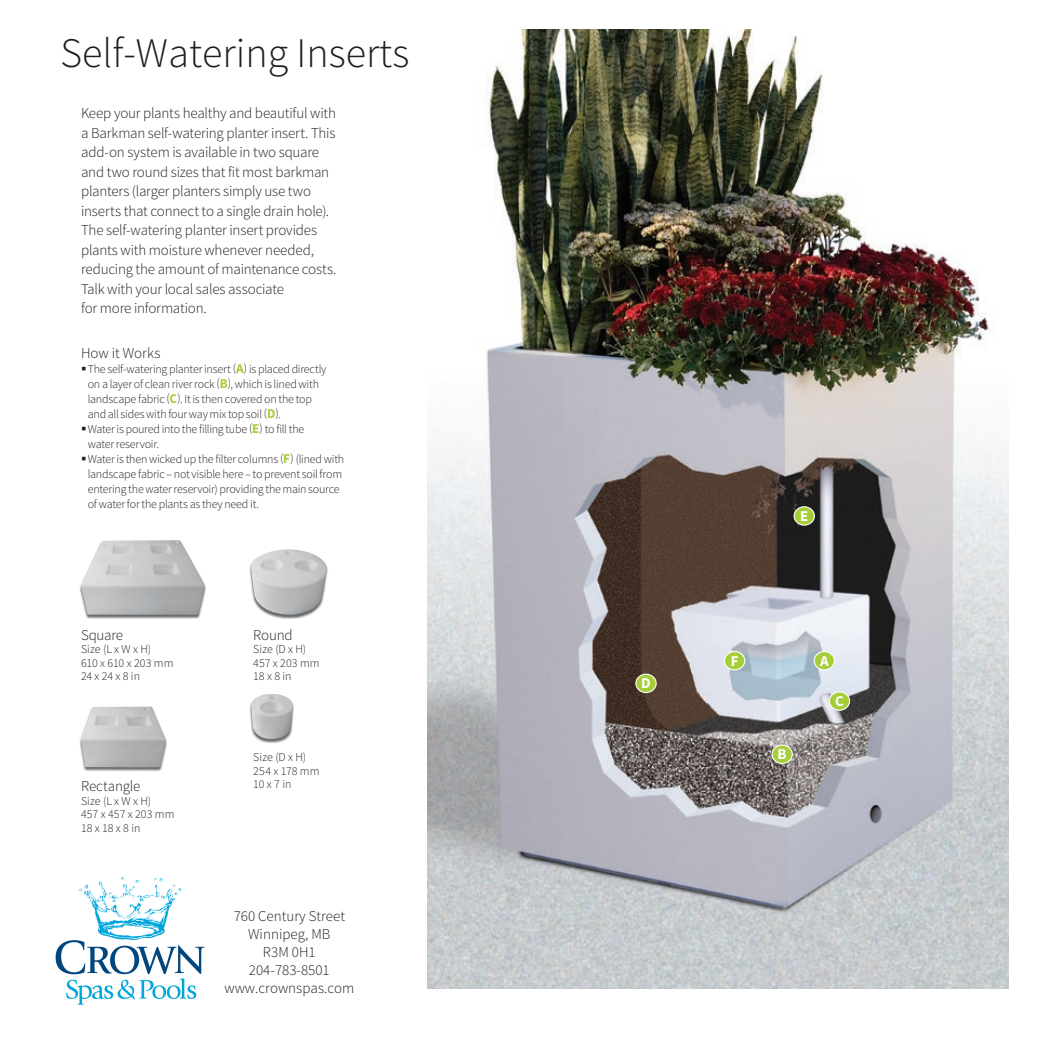
<style>
.page{position:relative;width:1040px;height:1040px;background:#fff}
.page>*{position:absolute;margin:0;border:0;box-sizing:border-box;transform-origin:0 0}
.t1{font:300 42px "Source Sans Pro";color:#221e1f}
.t2{font:300 15px/19.5px "Source Sans Pro";letter-spacing:-.015em;color:#231f20}
.t3{font:300 15px/18px "Source Sans Pro";color:#221e1f;text-align:center}
.Key_Letter{font:700 15px "Source Sans Pro";color:#fff}
.Size{font:300 12px/15px "Source Sans Pro";letter-spacing:-.02em;color:#231f20}
.Size-2{font:300 12px/13.5px "Source Sans Pro";letter-spacing:.005em;color:#231f20}
.s1{font-weight:700;font-size:13.5px;color:#a6ce39}
</style>
<div class="page">
<img style="left:427px;top:29px;width:581px;height:959px">
<div style="left:794px;top:507px;width:20px;height:18px;background:#a6ce39;border-radius:50%"></div>
<div style="left:793px;top:506px;width:22px;height:19px;border:1px solid #fff;border-radius:50%"></div>
<div style="left:636px;top:674px;width:20px;height:18px;background:#a6ce39;border-radius:50%"></div>
<div style="left:635px;top:673px;width:21px;height:20px;border:1px solid #fff;border-radius:50%"></div>
<div style="left:724px;top:651px;width:20px;height:19px;background:#a6ce39;border-radius:50%"></div>
<div style="left:724px;top:651px;width:21px;height:19px;border:1px solid #fff;border-radius:50%"></div>
<div style="left:814px;top:651px;width:20px;height:19px;background:#a6ce39;border-radius:50%"></div>
<div style="left:813px;top:651px;width:22px;height:19px;border:1px solid #fff;border-radius:50%"></div>
<div style="left:829px;top:692px;width:20px;height:18px;background:#a6ce39;border-radius:50%"></div>
<div style="left:828px;top:691px;width:22px;height:19px;border:1px solid #fff;border-radius:50%"></div>
<div style="left:772px;top:745px;width:20px;height:18px;background:#a6ce39;border-radius:50%"></div>
<div style="left:771px;top:744px;width:21px;height:20px;border:1px solid #fff;border-radius:50%"></div>
<div style="left:249px;top:549px;width:79px;height:70px;background:#01060e;opacity:.6"></div>
<img style="left:251px;top:549px;width:77px;height:65px">
<div style="left:249px;top:694px;width:45px;height:49px;background:#01060e;opacity:.6"></div>
<img style="left:251px;top:694px;width:42px;height:45px">
<div style="left:79px;top:706px;width:88px;height:65px;background:#01060e;opacity:.6"></div>
<img style="left:81px;top:706px;width:85px;height:61px">
<div style="left:79px;top:540px;width:127px;height:78px;background:#01060e;opacity:.6"></div>
<img style="left:81px;top:540px;width:124px;height:74px">
<img style="left:55px;top:877px;width:150px;height:128px">
<h1 class="t1" style="left:60px;top:28px;width:350px">Self-Watering Inserts</h1>
<p class="t2" style="left:81px;top:103px;width:257px">Keep your plants healthy and beautiful with a Barkman self-watering planter insert. This add-on system is available in two square and two round sizes that fit most barkman planters (larger planters simply use two inserts that connect to a single drain hole).<br>The self-watering planter insert provides plants with moisture whenever needed, reducing the amount of maintenance costs.<br>Talk with your local sales associate<br>for more information.</p>
<p class="t2" style="left:81px;top:343px;width:81px">How it Works</p>
<p class="Size" style="left:88px;top:362px;width:240px">The self-watering planter insert (<span class="s1">A</span>) is placed directly on a layer of clean river rock (<span class="s1">B</span>), which is lined with landscape fabric (<span class="s1">C</span>). It is then covered on the top and all sides with four way mix top soil (<span class="s1">D</span>).</p>
<p class="Size" style="left:88px;top:421px;width:218px">Water is poured into the filling tube (<span class="s1">E</span>) to fill the water reservoir.</p>
<p class="Size" style="left:88px;top:451px;width:258px">Water is then wicked up the filter columns (<span class="s1">F</span>) (lined with landscape fabric – not visible here – to prevent soil from entering the water reservoir) providing the main source of water for the plants as they need it.</p>
<p class="t2" style="left:81px;top:625px;width:44px">Square</p>
<p class="Size" style="left:81px;top:641px;width:72px">Size (L x W x H)</p>
<p class="Size" style="left:81px;top:655px;width:94px">610 x 610 x 203 mm</p>
<p class="Size" style="left:81px;top:668px;width:61px">24 x 24 x 8 in</p>
<p class="t2" style="left:81px;top:776px;width:61px">Rectangle</p>
<p class="Size" style="left:81px;top:793px;width:72px">Size (L x W x H)</p>
<p class="Size-2" style="left:81px;top:807px;width:95px">457 x 457 x 203 mm</p>
<p class="Size" style="left:81px;top:820px;width:61px">18 x 18 x 8 in</p>
<p class="t2" style="left:253px;top:625px;width:41px">Round</p>
<p class="Size" style="left:253px;top:641px;width:55px">Size (D x H)</p>
<p class="Size-2" style="left:253px;top:656px;width:68px">457 x 203 mm<br>18 x 8 in</p>
<p class="Size" style="left:253px;top:749px;width:55px">Size (D x H)</p>
<p class="Size" style="left:253px;top:763px;width:68px">254 x 178 mm</p>
<p class="Size" style="left:253px;top:776px;width:40px">10 x 7 in</p>
<p class="t3" style="left:224px;top:906px;width:131px">760 Century Street<br>Winnipeg, MB<br>R3M 0H1<br>204-783-8501 www.crownspas.com</p>
<p class="Key_Letter" style="left:641px;top:673px;width:11px">D</p>
<p class="Key_Letter" style="left:800px;top:506px;width:10px">E</p>
<p class="Key_Letter" style="left:730px;top:651px;width:9px">F</p>
<p class="Key_Letter" style="left:820px;top:651px;width:10px">A</p>
<p class="Key_Letter" style="left:777px;top:744px;width:11px">B</p>
<p class="Key_Letter" style="left:835px;top:691px;width:10px">C</p>
</div>
